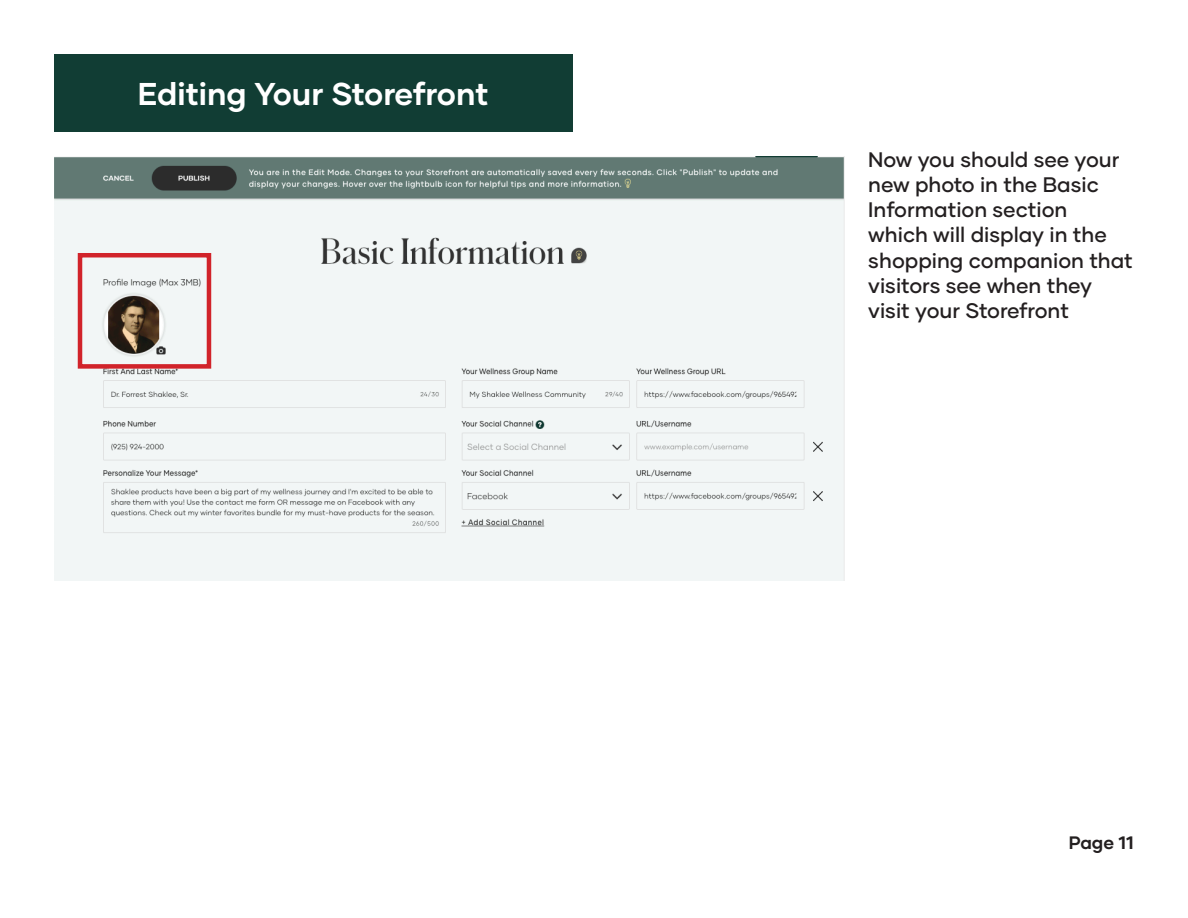
<style>
.page{position:relative;width:1188px;height:918px;background:#fff}
.page>*{position:absolute;margin:0;border:0;box-sizing:border-box;transform-origin:0 0}
.t1{font:700 31.5px "Gilmer";color:#fff}
.t2{font:500 21px/25.2px "Gilmer";color:#231f20}
.t3{font:700 18px "Gilmer";color:#231f20}
</style>
<div class="page">
<img style="left:54px;top:157px;width:790px;height:423px">
<div style="left:54px;top:54px;width:518px;height:78px;background:#113d34"></div>
<div style="left:78px;top:253px;width:133px;height:116px;border:4px solid #d1232a"></div>
<p class="t1" style="left:138px;top:74px;width:352px">Editing Your Storefront</p>
<p class="t2" style="left:868px;top:147px;width:266px">Now you should see your new photo in the Basic<br>Information section<br>which will display in the shopping companion that visitors see when they visit your Storefront</p>
<p class="t3" style="left:1069px;top:831px;width:67px">Page 11</p>
</div>
